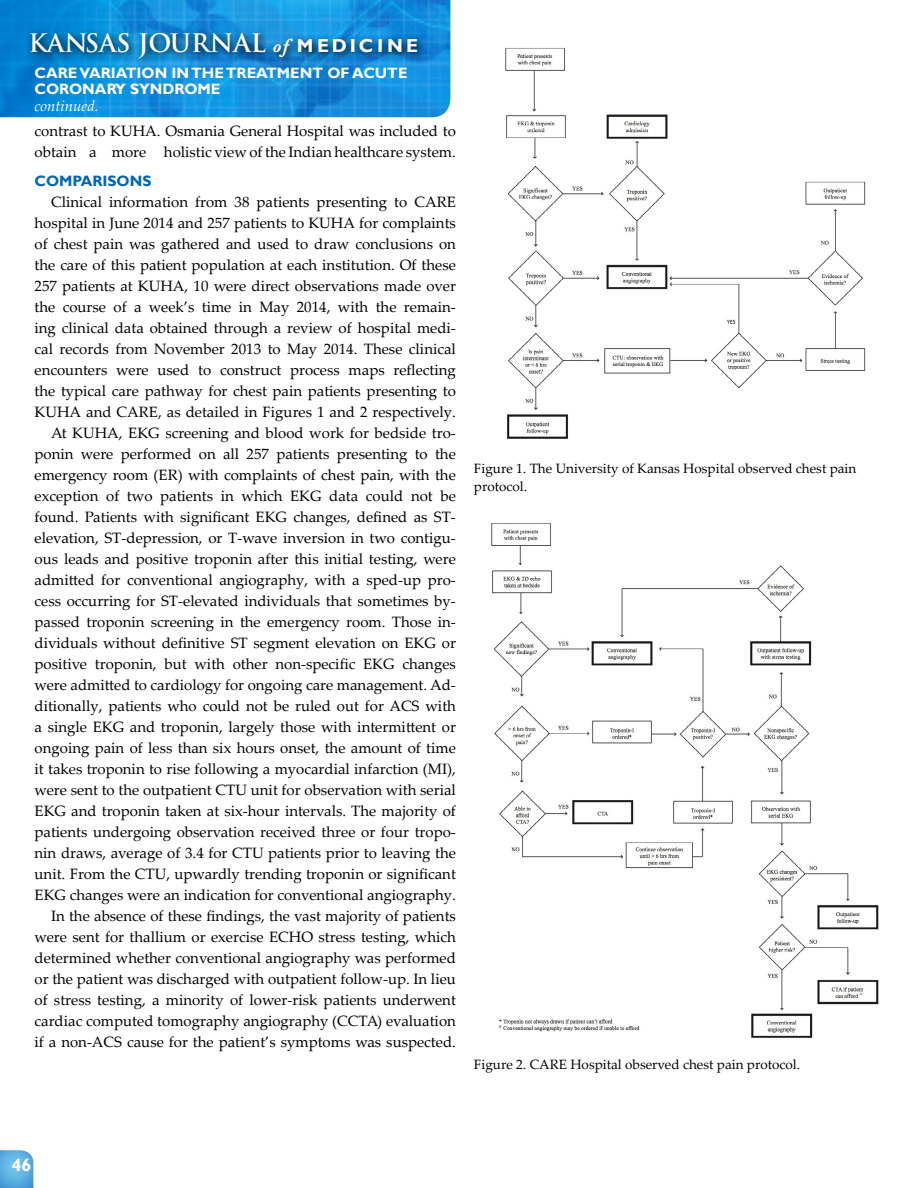
<style>
.page{position:relative;width:918px;height:1188px;background:#fff}
.page>*{position:absolute;margin:0;border:0;box-sizing:border-box;transform-origin:0 0}
.t1{font:700 24.9px "Trajan Pro";color:#fff}
.t2{font:700 18px "Gill Sans";color:#fff}
.t3{font:15px/21px "Palatino Linotype";color:#000}
.t4{font:700 15px/16.5px "Gill Sans";color:#fff}
.t5{font:700 15px "Gill Sans";color:#0067b1}
.t6{font:italic 15px "Palatino Linotype";color:#fff}
.t7{font:13.5px/18px "Palatino Linotype";color:#000}
.s1{font-family:"Adobe Garamond Pro";font-style:italic;font-size:18.75px}
.s2{font-family:"Gill Sans";font-size:18.75px}
</style>
<div class="page">
<img style="left:0;top:0;width:450px;height:117px">
<svg style="left:0;top:1150px;width:34px;height:38px"></svg>
<svg style="left:26px;top:27px;width:402px;height:41px;background:#107abd"></svg>
<img style="left:505px;top:48px;width:361px;height:391px">
<img style="left:491px;top:523px;width:388px;height:515px">
<h1 class="t1" style="left:28px;top:28px;width:391px">KANSAS JOURNAL <span class="s1">of</span> <span class="s2">M EDIC I N E</span></h1>
<p class="t4" style="left:35px;top:65px;width:375px">CARE VARIATION IN THE TREATMENT OF ACUTE<br>CORONARY SYNDROME</p>
<p class="t6" style="left:35px;top:95px;width:66px">continued.</p>
<p class="t3" style="left:35px;top:120px;width:423px">contrast to KUHA. Osmania General Hospital was included to obtain a more holistic view of the Indian healthcare system.</p>
<p class="t5" style="left:35px;top:172px;width:118px">COMPARISONS</p>
<p class="t3" style="left:35px;top:191px;width:423px;text-align:right">Clinical information from 38 patients presenting to CARE hospital in June 2014 and 257 patients to KUHA for complaints of chest pain was gathered and used to draw conclusions on the care of this patient population at each institution. Of these 257 patients at KUHA, 10 were direct observations made over the course of a week’s time in May 2014, with the remain&shy;ing clinical data obtained through a review of hospital medi&shy;cal records from November 2013 to May 2014. These clinical encounters were used to construct process maps reflecting the typical care pathway for chest pain patients presenting to KUHA and CARE, as detailed in Figures 1 and 2 respectively.<br>At KUHA, EKG screening and blood work for bedside tro&shy;ponin were performed on all 257 patients presenting to the emergency room (ER) with complaints of chest pain, with the exception of two patients in which EKG data could not be found. Patients with significant EKG changes, defined as ST&shy;elevation, ST-depression, or T-wave inversion in two contigu&shy;ous leads and positive troponin after this initial testing, were admitted for conventional angiography, with a sped-up pro&shy;cess occurring for ST-elevated individuals that sometimes by&shy;passed troponin screening in the emergency room. Those in&shy;dividuals without definitive ST segment elevation on EKG or positive troponin, but with other non-specific EKG changes were admitted to cardiology for ongoing care management. Ad&shy;ditionally, patients who could not be ruled out for ACS with a single EKG and troponin, largely those with intermittent or ongoing pain of less than six hours onset, the amount of time it takes troponin to rise following a myocardial infarction (MI), were sent to the outpatient CTU unit for observation with serial EKG and troponin taken at six-hour intervals. The majority of patients undergoing observation received three or four tropo&shy;nin draws, average of 3.4 for CTU patients prior to leaving the unit. From the CTU, upwardly trending troponin or significant EKG changes were an indication for conventional angiography.<br>In the absence of these findings, the vast majority of patients were sent for thallium or exercise ECHO stress testing, which determined whether conventional angiography was performed or the patient was discharged with outpatient follow-up. In lieu of stress testing, a minority of lower-risk patients underwent cardiac computed tomography angiography (CCTA) evaluation if a non-ACS cause for the patient’s symptoms was suspected.</p>
<p class="t7" style="left:474px;top:459px;width:384px">Figure 1. The University of Kansas Hospital observed chest pain protocol.</p>
<p class="t7" style="left:474px;top:1055px;width:328px">Figure 2. CARE Hospital observed chest pain protocol.</p>
<p class="t2" style="left:11px;top:1154px;width:21px">46</p>
</div>
